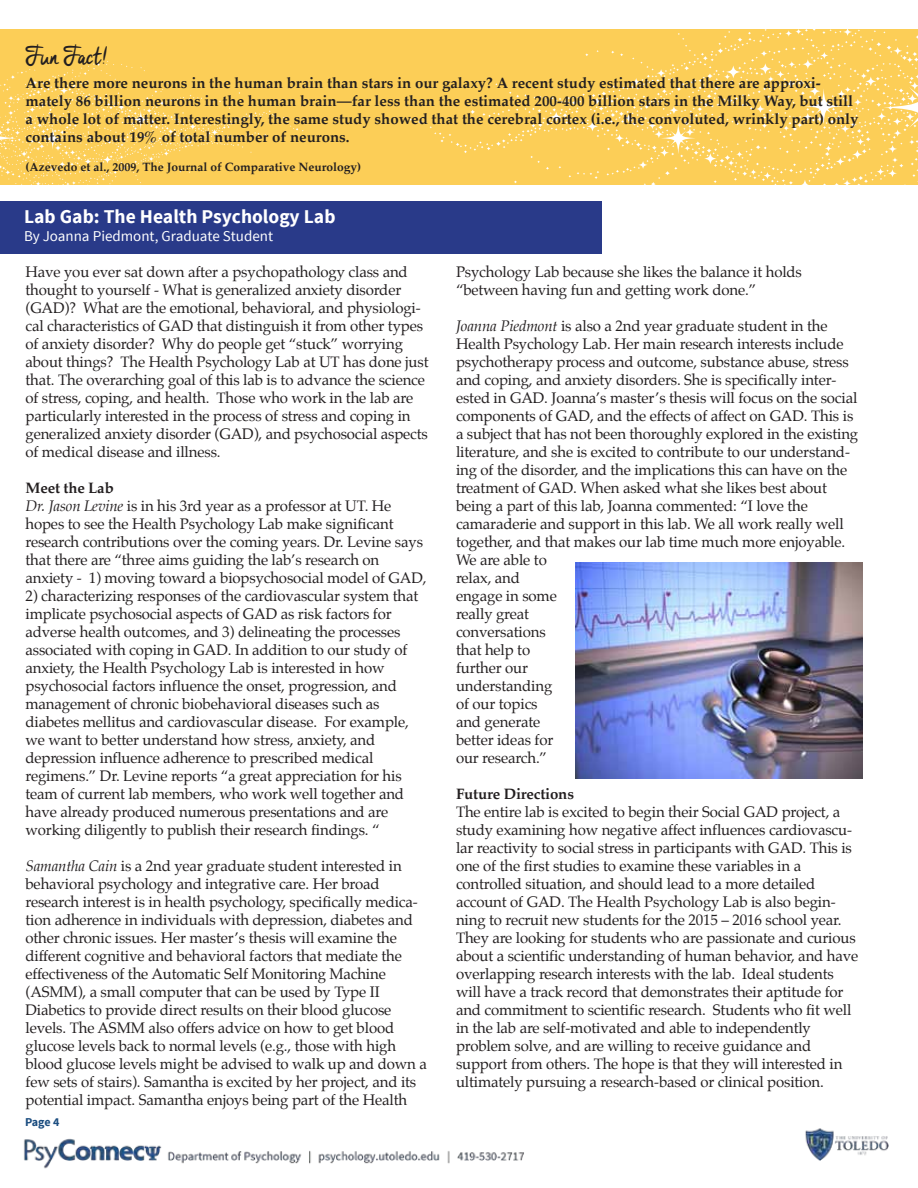
<style>
.page{position:relative;width:918px;height:1188px;background:#fff}
.page>*{position:absolute;margin:0;border:0;box-sizing:border-box;transform-origin:0 0}
.t1{font:25.5px "Cheddar Jack";letter-spacing:-.015em;color:#231f20}
.t2{font:700 19.5px "Source Sans Pro";color:#fff}
.t3{font:15px/18px "Palatino";letter-spacing:-.01em;color:#231f20}
.t4{font:700 15px/18px "Palatino";color:#231f20}
.t5{font:15px "Source Sans Pro";color:#fff}
.t6{font:700 12px "Palatino";color:#231f20}
.t7{font:700 12px "Source Sans Pro";color:#1b4d80}
.s1{font-weight:700}
.s2{font-style:italic}
</style>
<div class="page">
<img style="left:24px;top:562px;width:865px;height:607px">
<div style="left:0;top:29px;width:918px;height:156px;background:#fcce57"></div>
<svg style="left:418px;top:29px;width:500px;height:156px"></svg>
<svg style="left:0;top:61px;width:304px;height:124px"></svg>
<div style="left:0;top:201px;width:602px;height:53px;background:#293a89"></div>
<img style="left:576px;top:563px;width:286px;height:215px">
<h1 class="t1" style="left:26px;top:43px;width:84px">Fun Fact!</h1>
<p class="t4" style="left:26px;top:74px;width:835px">Are there more neurons in the human brain than stars in our galaxy? A recent study estimated that there are approxi&shy;mately 86 billion neurons in the human brain—far less than the estimated 200-400 billion stars in the Milky Way, but still a whole lot of matter. Interestingly, the same study showed that the cerebral cortex (i.e., the convoluted, wrinkly part) only contains about 19% of total number of neurons.</p>
<p class="t6" style="left:26px;top:157px;width:337px">(Azevedo et al., 2009, The Journal of Comparative Neurology)</p>
<h2 class="t2" style="left:24px;top:204px;width:313px">Lab Gab: The Health Psychology Lab</h2>
<p class="t5" style="left:24px;top:227px;width:250px">By Joanna Piedmont, Graduate Student</p>
<p class="t3" style="left:26px;top:262px;width:405px">Have you ever sat down after a psychopathology class and thought to yourself - What is generalized anxiety disorder (GAD)? What are the emotional, behavioral, and physiologi&shy;cal characteristics of GAD that distinguish it from other types of anxiety disorder? Why do people get “stuck” worrying about things? The Health Psychology Lab at UT has done just that. The overarching goal of this lab is to advance the science of stress, coping, and health. Those who work in the lab are particularly interested in the process of stress and coping in generalized anxiety disorder (GAD), and psychosocial aspects of medical disease and illness.</p>
<p class="t3" style="left:26px;top:478px;width:403px"><span class="s1">Meet the Lab<br></span><span class="s2">Dr. Jason Levine</span> is in his 3rd year as a professor at UT. He hopes to see the Health Psychology Lab make significant research contributions over the coming years. Dr. Levine says that there are “three aims guiding the lab’s research on anxiety - 1) moving toward a biopsychosocial model of GAD,</p>
<p class="t3" style="left:26px;top:586px;width:394px">2) characterizing responses of the cardiovascular system that implicate psychosocial aspects of GAD as risk factors for adverse health outcomes, and 3) delineating the processes associated with coping in GAD. In addition to our study of anxiety, the Health Psychology Lab is interested in how psychosocial factors influence the onset, progression, and management of chronic biobehavioral diseases such as diabetes mellitus and cardiovascular disease. For example, we want to better understand how stress, anxiety, and depression influence adherence to prescribed medical regimens.” Dr. Levine reports “a great appreciation for his team of current lab members, who work well together and have already produced numerous presentations and are working diligently to publish their research findings. “</p>
<p class="t3" style="left:26px;top:856px;width:403px"><span class="s2">Samantha Cain</span> is a 2nd year graduate student interested in behavioral psychology and integrative care. Her broad research interest is in health psychology, specifically medica&shy;tion adherence in individuals with depression, diabetes and other chronic issues. Her master’s thesis will examine the different cognitive and behavioral factors that mediate the effectiveness of the Automatic Self Monitoring Machine (ASMM), a small computer that can be used by Type II Diabetics to provide direct results on their blood glucose levels. The ASMM also offers advice on how to get blood glucose levels back to normal levels (e.g., those with high blood glucose levels might be advised to walk up and down a few sets of stairs). Samantha is excited by her project, and its potential impact. Samantha enjoys being part of the Health</p>
<p class="t7" style="left:25px;top:1115px;width:36px">Page 4</p>
<p class="t3" style="left:456px;top:262px;width:347px">Psychology Lab because she likes the balance it holds “between having fun and getting work done.”</p>
<p class="t3" style="left:456px;top:316px;width:404px"><span class="s2">Joanna Piedmont</span> is also a 2nd year graduate student in the Health Psychology Lab. Her main research interests include psychotherapy process and outcome, substance abuse, stress and coping, and anxiety disorders. She is specifically inter&shy;ested in GAD. Joanna’s master’s thesis will focus on the social components of GAD, and the effects of affect on GAD. This is a subject that has not been thoroughly explored in the existing literature, and she is excited to contribute to our understand&shy;ing of the disorder, and the implications this can have on the treatment of GAD. When asked what she likes best about being a part of this lab, Joanna commented: “I love the camaraderie and support in this lab. We all work really well together, and that makes our lab time much more enjoyable.<br>We are able to<br>relax, and<br>engage in some<br>really great<br>conversations<br>that help to<br>further our<br>understanding<br>of our topics<br>and generate<br>better ideas for<br>our research.”</p>
<p class="t4" style="left:456px;top:784px;width:119px">Future Directions</p>
<p class="t3" style="left:456px;top:802px;width:404px">The entire lab is excited to begin their Social GAD project, a study examining how negative affect influences cardiovascu&shy;lar reactivity to social stress in participants with GAD. This is one of the first studies to examine these variables in a controlled situation, and should lead to a more detailed account of GAD. The Health Psychology Lab is also begin&shy;ning to recruit new students for the 2015 – 2016 school year.<br>They are looking for students who are passionate and curious about a scientific understanding of human behavior, and have overlapping research interests with the lab. Ideal students will have a track record that demonstrates their aptitude for and commitment to scientific research. Students who fit well in the lab are self-motivated and able to independently problem solve, and are willing to receive guidance and support from others. The hope is that they will interested in ultimately pursuing a research-based or clinical position.</p>
</div>
